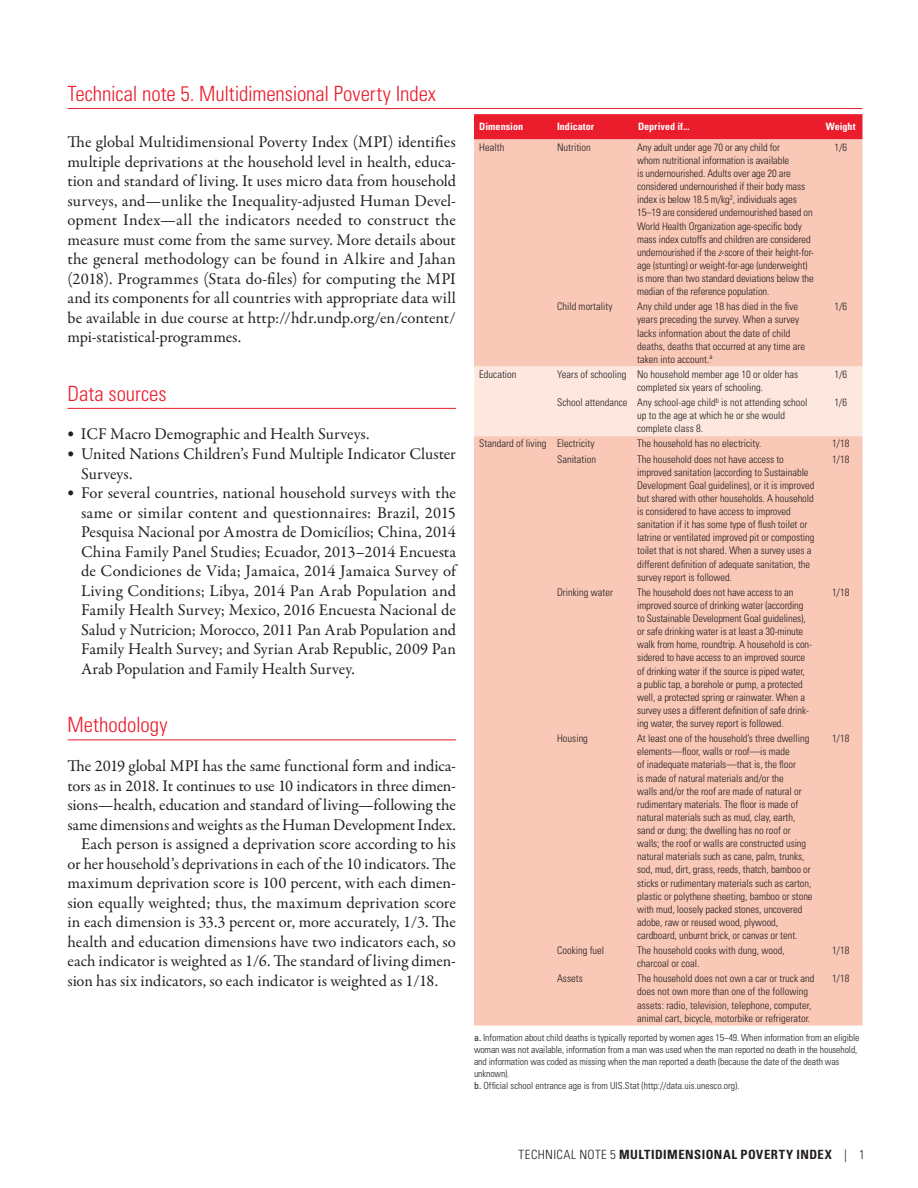
<style>
.page{position:relative;width:918px;height:1188px;background:#fff}
.page>*{position:absolute;margin:0;border:0;box-sizing:border-box;transform-origin:0 0}
.t1{font:300 condensed 21px "Univers LT Std";letter-spacing:-.005em;color:#eb1c2c}
.t2{font:16.5px/19.5px "Garamond Premr Pro";letter-spacing:-.005em;color:#231f20;text-align:justify}
.t3{font:700 condensed 12.75px "Univers LT Std";letter-spacing:.035em;color:#231f20}
.t4{font:300 condensed 10.5px/13.2px "Univers LT Std";letter-spacing:-.005em;color:#231f20}
.t5{font:700 condensed 10.2px "Univers LT Std";color:#fff}
.t6{font:300 condensed 9.75px/12px "Univers LT Std";letter-spacing:-.01em;color:#231f20}
.s1{font-weight:700}
.s2{font-style:italic}
.s3{font-weight:400}
.s4{font-weight:300}
</style>
<div class="page">
<hr style="left:68px;top:108px;width:794px;height:1px;background:#eb1c2c">
<hr style="left:68px;top:408px;width:388px;height:1px;background:#eb1c2c">
<hr style="left:68px;top:740px;width:388px;height:1px;background:#eb1c2c">
<div style="left:474px;top:114px;width:388px;height:25px;background:#eb1c2c"></div>
<div style="left:474px;top:139px;width:388px;height:887px;background:#fac8b7"></div>
<div style="left:474px;top:367px;width:388px;height:69px;background:#fde7df"></div>
<h1 class="t1" style="left:68px;top:81px;width:370px">Technical note 5. Multidimensional Poverty Index</h1>
<p class="t2" style="left:68px;top:132px;width:390px">The global Multidimensional Poverty Index (MPI) identifies multiple deprivations at the household level in health, educa&shy;tion and standard of living. It uses micro data from household surveys, and—unlike the Inequality-adjusted Human Devel&shy;opment Index—all the indicators needed to construct the measure must come from the same survey. More details about the general methodology can be found in Alkire and Jahan (2018). Programmes (Stata do-files) for computing the MPI and its components for all countries with appropriate data will be available in due course at http://hdr.undp.org/en/content/ mpi-statistical-programmes.</p>
<h1 class="t1" style="left:68px;top:380px;width:101px">Data sources</h1>
<h2 class="t2" style="left:68px;top:425px;width:303px"><span class="s1">•</span> ICF Macro Demographic and Health Surveys.</h2>
<h2 class="t2" style="left:81px;top:444px;width:376px;text-indent:-14px"><span class="s1">•</span> United Nations Children’s Fund Multiple Indicator Cluster<br>Surveys.</h2>
<p class="t2" style="left:81px;top:483px;width:377px;text-indent:-13px"><span class="s1">•</span> For several countries, national household surveys with the same or similar content and questionnaires: Brazil, 2015<br>Pesquisa Nacional por Amostra de Domicílios; China, 2014<br>China Family Panel Studies; Ecuador, 2013–2014 Encuesta de Condiciones de Vida; Jamaica, 2014 Jamaica Survey of Living Conditions; Libya, 2014 Pan Arab Population and Family Health Survey; Mexico, 2016 Encuesta Nacional de Salud y Nutricion; Morocco, 2011 Pan Arab Population and Family Health Survey; and Syrian Arab Republic, 2009 Pan Arab Population and Family Health Survey.</p>
<h1 class="t1" style="left:68px;top:712px;width:102px">Methodology</h1>
<h2 class="t2" style="left:68px;top:756px;width:390px">The 2019 global MPI has the same functional form and indica-</h2>
<h2 class="t2" style="left:68px;top:776px;width:390px">tors as in 2018. It continues to use 10 indicators in three dimen-</h2>
<h2 class="t2" style="left:68px;top:795px;width:390px">sions—health, education and standard of living—following the</h2>
<h2 class="t2" style="left:68px;top:815px;width:390px">same dimensions and weights as the Human Development Index.</h2>
<h2 class="t2" style="left:81px;top:834px;width:376px">Each person is assigned a deprivation score according to his</h2>
<h2 class="t2" style="left:68px;top:854px;width:390px">or her household’s deprivations in each of the 10 indicators. The</h2>
<h2 class="t2" style="left:68px;top:873px;width:390px">maximum deprivation score is 100 percent, with each dimen-</h2>
<h2 class="t2" style="left:68px;top:893px;width:390px">sion equally weighted; thus, the maximum deprivation score</h2>
<h2 class="t2" style="left:68px;top:912px;width:390px">in each dimension is 33.3 percent or, more accurately, 1/3. The</h2>
<h2 class="t2" style="left:68px;top:932px;width:390px">health and education dimensions have two indicators each, so</h2>
<h2 class="t2" style="left:68px;top:951px;width:390px">each indicator is weighted as 1/6. The standard of living dimen-</h2>
<h2 class="t2" style="left:68px;top:971px;width:372px">sion has six indicators, so each indicator is weighted as 1/18.</h2>
<p class="t5" style="left:479px;top:121px;width:45px">Dimension</p>
<p class="t5" style="left:557px;top:121px;width:39px">Indicator</p>
<p class="t5" style="left:638px;top:121px;width:53px">Deprived if...</p>
<p class="t5" style="left:826px;top:121px;width:31px">Weight</p>
<p class="t4" style="left:479px;top:141px;width:27px">Health</p>
<p class="t4" style="left:557px;top:141px;width:35px">Nutrition</p>
<p class="t4" style="left:637px;top:141px;width:178px">Any adult under age 70 or any child for<br>whom nutritional information is available<br>is undernourished. Adults over age 20 are considered undernourished if their body mass index is below 18.5 m/kg<sup>2</sup>, individuals ages 15–19 are considered undernourished based on World Health Organization age-specific body mass index cutoffs and children are considered undernourished if the <span class="s2">z</span>-score of their height-for&shy;age (stunting) or weight-for-age (underweight) is more than two standard deviations below the median of the reference population.</p>
<p class="t4" style="left:834px;top:141px;width:14px">1/6</p>
<p class="t4" style="left:557px;top:300px;width:57px">Child mortality</p>
<p class="t4" style="left:637px;top:300px;width:169px">Any child under age 18 has died in the five years preceding the survey. When a survey lacks information about the date of child deaths, deaths that occurred at any time are taken into account.<sup>a</sup></p>
<p class="t4" style="left:834px;top:300px;width:14px">1/6</p>
<p class="t4" style="left:479px;top:368px;width:39px">Education</p>
<p class="t4" style="left:637px;top:368px;width:162px;text-indent:-80px">Years of schooling No household member age 10 or older has completed six years of schooling.</p>
<p class="t4" style="left:834px;top:368px;width:14px">1/6</p>
<p class="t4" style="left:637px;top:396px;width:172px;text-indent:-80px">School attendance Any school-age child<sup>b</sup> is not attending school up to the age at which he or she would complete class 8.</p>
<p class="t4" style="left:834px;top:396px;width:14px">1/6</p>
<p class="t4" style="left:479px;top:437px;width:117px">Standard of living Electricity</p>
<p class="t4" style="left:637px;top:437px;width:126px">The household has no electricity.</p>
<p class="t4" style="left:832px;top:437px;width:19px">1/18</p>
<p class="t4" style="left:557px;top:452px;width:41px">Sanitation</p>
<p class="t4" style="left:637px;top:452px;width:179px">The household does not have access to improved sanitation (according to Sustainable Development Goal guidelines), or it is improved but shared with other households. A household is considered to have access to improved sanitation if it has some type of flush toilet or latrine or ventilated improved pit or composting toilet that is not shared. When a survey uses a different definition of adequate sanitation, the survey report is followed.</p>
<p class="t4" style="left:832px;top:452px;width:19px">1/18</p>
<p class="t4" style="left:557px;top:586px;width:57px">Drinking water</p>
<p class="t4" style="left:637px;top:586px;width:176px">The household does not have access to an improved source of drinking water (according to Sustainable Development Goal guidelines), or safe drinking water is at least a 30-minute walk from home, roundtrip. A household is con&shy;sidered to have access to an improved source of drinking water if the source is piped water, a public tap, a borehole or pump, a protected well, a protected spring or rainwater. When a survey uses a different definition of safe drink&shy;ing water, the survey report is followed.</p>
<p class="t4" style="left:832px;top:586px;width:19px">1/18</p>
<p class="t4" style="left:557px;top:732px;width:32px">Housing</p>
<p class="t4" style="left:637px;top:732px;width:177px">At least one of the household’s three dwelling elements—floor, walls or roof—is made<br>of inadequate materials—that is, the floor<br>is made of natural materials and/or the<br>walls and/or the roof are made of natural or rudimentary materials. The floor is made of natural materials such as mud, clay, earth, sand or dung; the dwelling has no roof or walls; the roof or walls are constructed using natural materials such as cane, palm, trunks, sod, mud, dirt, grass, reeds, thatch, bamboo or sticks or rudimentary materials such as carton, plastic or polythene sheeting, bamboo or stone with mud, loosely packed stones, uncovered adobe, raw or reused wood, plywood, cardboard, unburnt brick, or canvas or tent.</p>
<p class="t4" style="left:832px;top:732px;width:19px">1/18</p>
<p class="t4" style="left:557px;top:944px;width:49px">Cooking fuel</p>
<p class="t4" style="left:637px;top:944px;width:149px">The household cooks with dung, wood, charcoal or coal.</p>
<p class="t4" style="left:832px;top:944px;width:19px">1/18</p>
<p class="t4" style="left:557px;top:972px;width:27px">Assets</p>
<p class="t4" style="left:637px;top:972px;width:179px">The household does not own a car or truck and does not own more than one of the following assets: radio, television, telephone, computer, animal cart, bicycle, motorbike or refrigerator.</p>
<p class="t4" style="left:832px;top:972px;width:19px">1/18</p>
<p class="t6" style="left:474px;top:1031px;width:387px"><span class="s3">a.</span> Information about child deaths is typically reported by women ages 15–49. When information from an eligible woman was not available, information from a man was used when the man reported no death in the household, and information was coded as missing when the man reported a death (because the date of the death was unknown).<br><span class="s3">b.</span> Official school entrance age is from UIS.Stat (http://data.uis.unesco.org).</p>
<p class="t3" style="left:519px;top:1147px;width:348px"><span class="s4">TECHNICAL NOTE 5</span> MULTIDIMENSIONAL POVERTY INDEX <span class="s4">| 1</span></p>
</div>
